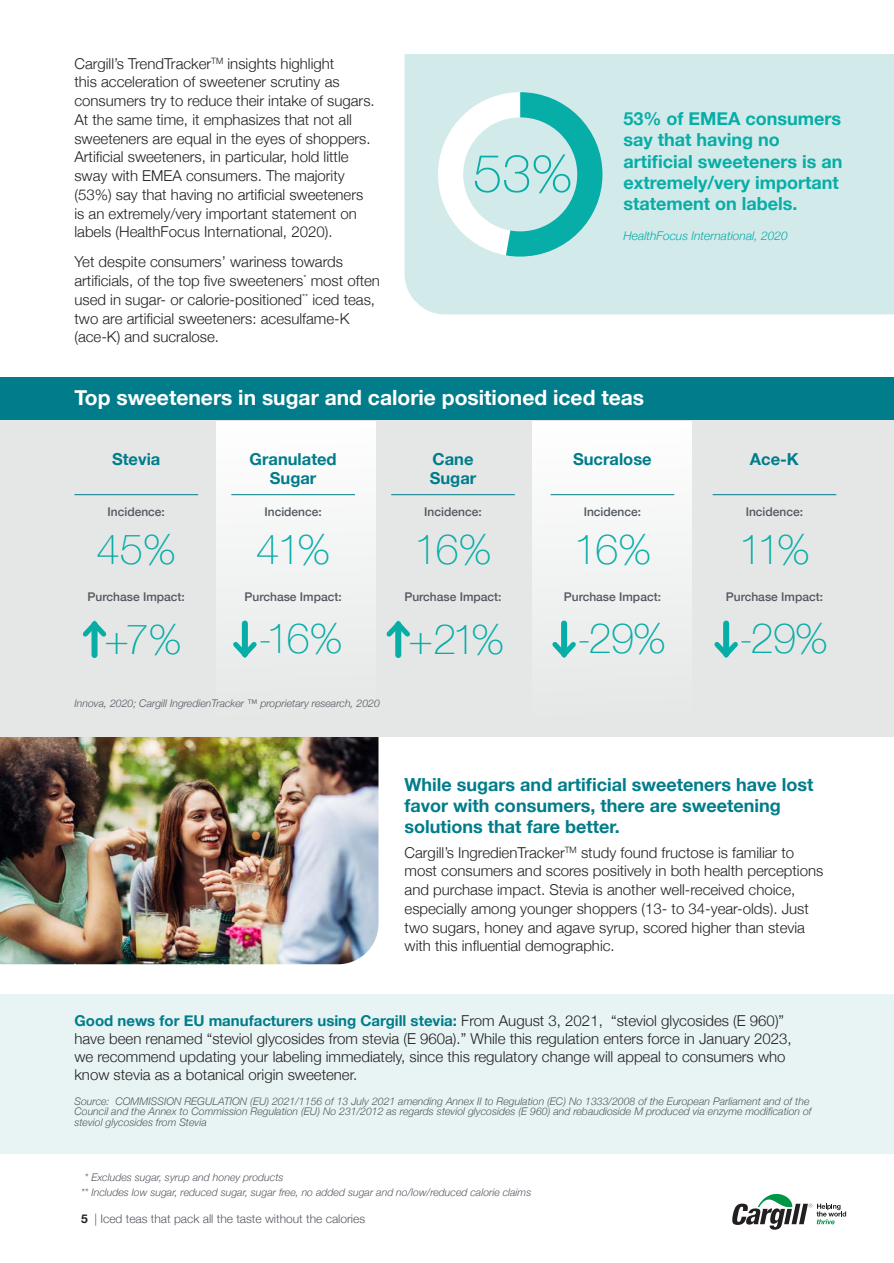
<style>
.page{position:relative;width:894px;height:1263px;background:#fff}
.page>*{position:absolute;margin:0;border:0;box-sizing:border-box;transform-origin:0 0}
.body{font:100 52.65px "Helvetica Neue";color:#07ada7}
.head{font:100 42px "Helvetica Neue";letter-spacing:-.05em;color:#07ada7}
.body-2{font:700 21px "Helvetica Neue";color:#fff}
.body-3{font:700 18px/21px "Helvetica Neue";color:#007c8a}
.body-4{font:700 18px/21px "Helvetica Neue";color:#07ada7}
.body-5{font:700 16.5px/18.8px "Helvetica Neue";color:#007c8a;text-align:center}
.body-6{font:300 15px/18.8px "Helvetica Neue";color:#231f20}
.body-7{font:500 12px "Helvetica Neue";color:#535860}
.t1{font:300 12px "Helvetica Neue";color:#535860}
.body-8{font:italic 300 12px "Helvetica Neue";color:#07ada7}
.FOOTNOTES{font:italic 300 10.5px/10.5px "Helvetica Neue";color:#535860}
.s1{font-weight:700;color:#007c8a}
.s2{color:#fff}
.s3{font-weight:700;color:#231f20}
</style>
<div class="page">
<svg style="left:732px;top:1193px;width:113px;height:36px"></svg>
<div style="left:404px;top:54px;width:489px;height:260px;background:#d3eaea"></div>
<img style="left:0;top:736px;width:378px;height:228px">
<svg style="left:431px;top:92px;width:171px;height:164px"></svg>
<div style="left:463px;top:117px;width:114px;height:114px;background:#d3eaea;border-radius:50%"></div>
<div style="left:0;top:379px;width:893px;height:357px;background:#e5e7e7"></div>
<div style="left:216px;top:421px;width:160px;height:298px;background:#f2f3f3"></div>
<div style="left:532px;top:421px;width:160px;height:298px;background:#f2f3f3"></div>
<div style="left:0;top:377px;width:893px;height:42px;background:#007c8a"></div>
<hr style="left:74px;top:494px;width:124px;height:1px;background:#007c8a">
<div style="left:91px;top:624px;width:6px;height:31px;background:#07ada7"></div>
<svg style="left:82px;top:620px;width:25px;height:21px"></svg>
<hr style="left:231px;top:494px;width:124px;height:1px;background:#007c8a">
<div style="left:242px;top:623px;width:6px;height:31px;background:#07ada7"></div>
<svg style="left:233px;top:637px;width:24px;height:21px"></svg>
<hr style="left:391px;top:494px;width:123px;height:1px;background:#007c8a">
<div style="left:395px;top:624px;width:6px;height:31px;background:#07ada7"></div>
<svg style="left:386px;top:620px;width:24px;height:21px"></svg>
<hr style="left:550px;top:494px;width:124px;height:1px;background:#007c8a">
<div style="left:561px;top:623px;width:6px;height:31px;background:#07ada7"></div>
<svg style="left:552px;top:637px;width:24px;height:21px"></svg>
<hr style="left:712px;top:494px;width:124px;height:1px;background:#007c8a">
<svg style="left:723px;top:623px;width:5px;height:14px"></svg>
<svg style="left:714px;top:637px;width:24px;height:21px"></svg>
<div style="left:0;top:994px;width:893px;height:159px;background:#e8f4f4"></div>
<p class="body-6" style="left:74px;top:53px;width:302px">Cargill’s TrendTracker<sup>TM</sup> insights highlight<br>this acceleration of sweetener scrutiny as consumers try to reduce their intake of sugars.<br>At the same time, it emphasizes that not all sweeteners are equal in the eyes of shoppers.<br>Artificial sweeteners, in particular, hold little sway with EMEA consumers. The majority (53%) say that having no artificial sweeteners is an extremely/very important statement on labels (HealthFocus International, 2020).</p>
<p class="body-6" style="left:74px;top:251px;width:307px">Yet despite consumers’ wariness towards artificials, of the top five sweeteners<sup>*</sup> most often used in sugar- or calorie-positioned<sup>**</sup> iced teas, two are artificial sweeteners: acesulfame-K (ace-K) and sucralose.</p>
<p class="body" style="left:473px;top:133px;width:101px">53%</p>
<p class="body-4" style="left:623px;top:109px;width:220px">53% of EMEA consumers say that having no artificial sweeteners is an extremely/very important statement on labels.</p>
<p class="body-8" style="left:623px;top:226px;width:166px">HealthFocus International, 2020</p>
<p class="body-2" style="left:74px;top:381px;width:571px">Top sweeteners in sugar and calorie positioned iced teas</p>
<p class="body-5" style="left:112px;top:450px;width:50px">Stevia</p>
<p class="body-7" style="left:107px;top:502px;width:59px">Incidence:</p>
<p class="head" style="left:96px;top:517px;width:81px">45%</p>
<p class="body-7" style="left:88px;top:586px;width:99px">Purchase Impact:</p>
<p class="head" style="left:104px;top:607px;width:79px">+7%</p>
<p class="body-5" style="left:249px;top:450px;width:89px">Granulated<br>Sugar</p>
<p class="body-7" style="left:264px;top:502px;width:59px">Incidence:</p>
<p class="head" style="left:256px;top:517px;width:76px">41%</p>
<p class="body-7" style="left:244px;top:586px;width:99px">Purchase Impact:</p>
<p class="head" style="left:257px;top:606px;width:86px">-16%</p>
<p class="body-5" style="left:429px;top:450px;width:48px;text-align:left">Cane<br>Sugar</p>
<p class="body-7" style="left:424px;top:502px;width:59px">Incidence:</p>
<p class="head" style="left:414px;top:517px;width:79px">16%</p>
<p class="body-7" style="left:404px;top:586px;width:99px">Purchase Impact:</p>
<p class="head" style="left:408px;top:607px;width:98px">+21%</p>
<p class="body-5" style="left:573px;top:450px;width:80px">Sucralose</p>
<p class="body-7" style="left:583px;top:502px;width:59px">Incidence:</p>
<p class="head" style="left:573px;top:517px;width:79px">16%</p>
<p class="body-7" style="left:563px;top:586px;width:99px">Purchase Impact:</p>
<p class="head" style="left:576px;top:606px;width:90px">-29%</p>
<p class="FOOTNOTES" style="left:74px;top:697px;width:307px">Innova, 2020; Cargill IngredienTracker ™ proprietary research, 2020</p>
<p class="body-5" style="left:749px;top:450px;width:50px">Ace-K</p>
<p class="body-7" style="left:745px;top:502px;width:59px">Incidence:</p>
<p class="head" style="left:738px;top:517px;width:72px">11%</p>
<p class="body-7" style="left:725px;top:586px;width:99px">Purchase Impact:</p>
<p class="head" style="left:738px;top:606px;width:90px">-29%</p>
<p class="body-3" style="left:404px;top:774px;width:410px">While sugars and artificial sweeteners have lost favor with consumers, there are sweetening solutions that fare better.</p>
<p class="body-6" style="left:404px;top:841px;width:420px">Cargill’s IngredienTracker<sup>TM</sup> study found fructose is familiar to most consumers and scores positively in both health perceptions and purchase impact. Stevia is another well-received choice, especially among younger shoppers (13- to 34-year-olds). Just two sugars, honey and agave syrup, scored higher than stevia with this influential demographic.</p>
<p class="body-6" style="left:74px;top:1010px;width:718px;line-height:18px"><span class="s1">Good news for EU manufacturers using Cargill stevia:</span> From August 3, 2021, “steviol glycosides (E 960)” have been renamed “steviol glycosides from stevia (E 960a).” While this regulation enters force in January 2023, we recommend updating your labeling immediately, since this regulatory change will appeal to consumers who know stevia as a botanical origin sweetener.</p>
<p class="FOOTNOTES" style="left:74px;top:1094px;width:738px">Source: COMMISSION REGULATION (EU) 2021/1156 of 13 July 2021 amending Annex II to Regulation (EC) No 1333/2008 of the European Parliament and of the<br>Council and the Annex to Commission Regulation (EU) No 231/2012 as regards steviol glycosides (E 960) and rebaudioside M produced via enzyme modification of steviol glycosides from Stevia</p>
<p class="FOOTNOTES" style="left:81px;top:1171px;width:204px"><span class="s2">*</span>* Excludes sugar, syrup and honey products</p>
<p class="FOOTNOTES" style="left:81px;top:1186px;width:451px">** Includes low sugar, reduced sugar, sugar free, no added sugar and no/low/reduced calorie claims</p>
<p class="t1" style="left:81px;top:1209px;width:285px"><span class="s3">5</span> | Iced teas that pack all the taste without the calories</p>
</div>
